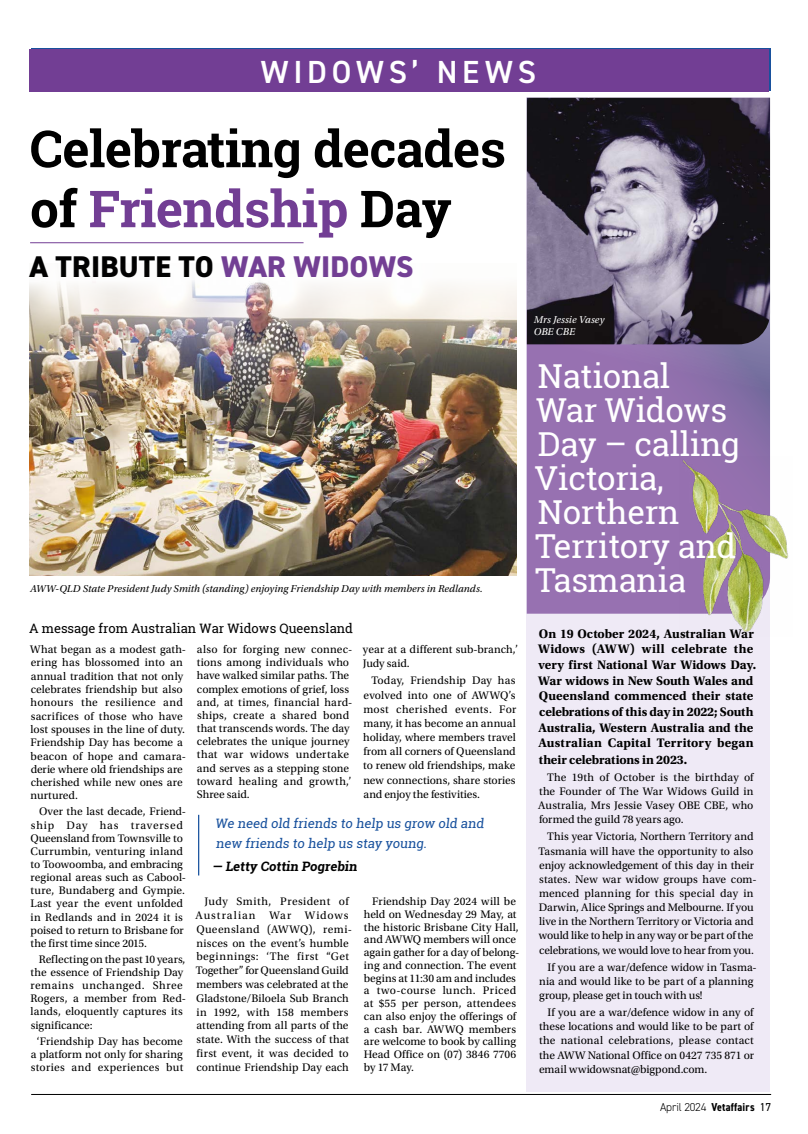
<style>
.page{position:relative;width:808px;height:1134px;background:#fff}
.page>*{position:absolute;margin:0;border:0;box-sizing:border-box;transform-origin:0 0}
.v_H2{font:700 51px/60px "Roboto Slab";letter-spacing:-.01em;color:#000}
.v_H3{font:33px/34px "Roboto Slab";letter-spacing:-.01em;color:#fff}
.t1{font:600 32px "DIN2014";letter-spacing:.155em;color:#fff}
.v_H2-2{font:800 30px "DIN2014";letter-spacing:.005em;color:#000}
.v_Body_first_para{font:700 13px/15.8px "Utopia Std";letter-spacing:.005em;color:#000}
.v_Pull_Quote{font:13px/20px "Roboto Slab";color:#18519d}
.v_Intro_Para{font:13px "Roboto Slab";color:#000}
.v_Pull_Quote-2{font:700 13px "Roboto Slab";color:#000}
.v_Body{font:11.5px/13.1px "Utopia Std";letter-spacing:.005em;color:#000}
.v_Body_-_no_indent{font:11.5px/13.3px "Utopia Std";letter-spacing:.01em;color:#000}
.t2{font:700 condensed 11.5px "DIN2014";letter-spacing:.02em;color:#000}
.v_Caption_no_rule{font:italic 10.5px "Utopia Std";letter-spacing:.005em;color:#000}
.v_Caption_no_rule-2{font:italic 10.5px/12px "Utopia Std";color:#fff}
.s1{color:#723e94}
.s2{font-weight:300;font-stretch:normal}
.s3{font-weight:400;font-stretch:normal}
</style>
<div class="page">
<hr style="left:31px;top:1094px;width:740px;height:1px;background:#000">
<div style="left:527px;top:98px;width:243px;height:994px;background:#efeaf6"></div>
<svg style="left:527px;top:344px;width:243px;height:270px;background:#9370af"></svg>
<div style="left:29px;top:49px;width:740px;height:42px;background:#723e94"></div>
<img style="left:29px;top:542px;width:488px;height:34px">
<img style="left:29px;top:281px;width:488px;height:261px">
<hr style="left:30px;top:242px;width:273px;height:1px;background:#723e94">
<img style="left:527px;top:98px;width:243px;height:246px">
<hr style="left:198px;top:815px;width:1px;height:60px;background:#18519d">
<img style="left:679px;top:456px;width:109px;height:176px">
<h3 class="t1" style="left:261px;top:50px;width:277px">WIDOWS’ NEWS</h3>
<h3 class="t1" style="left:352px;top:50px;width:101px">NEWS</h3>
<p class="v_H2" style="left:30px;top:118px;width:477px">Celebrating decades of <span class="s1">Friendship</span> Day</p>
<p class="v_H2-2" style="left:30px;top:247px;width:385px">A TRIBUTE TO <span class="s1">WAR WIDOWS</span></p>
<p class="v_Caption_no_rule" style="left:30px;top:583px;width:454px">AWW-QLD State President Judy Smith (standing) enjoying Friendship Day with members in Redlands.</p>
<p class="v_Intro_Para" style="left:29px;top:619px;width:325px">A message from Australian War Widows Queensland</p>
<p class="v_Body_-_no_indent" style="left:30px;top:643px;width:157px">What began as a modest gath&shy;ering has blossomed into an annual tradition that not only celebrates friendship but also honours the resilience and sacrifices of those who have lost spouses in the line of duty.<br>Friendship Day has become a beacon of hope and camara&shy;derie where old friendships are cherished while new ones are nurtured.</p>
<p class="v_Body" style="left:30px;top:805px;width:157px;text-indent:9px">Over the last decade, Friend&shy;ship Day has traversed<br>Queensland from Townsville to<br>Currumbin, venturing inland to Toowoomba, and embracing regional areas such as Cabool&shy;ture, Bundaberg and Gympie.<br>Last year the event unfolded in Redlands and in 2024 it is poised to return to Brisbane for the first time since 2015.</p>
<p class="v_Body" style="left:30px;top:953px;width:157px;text-indent:9px">Reflecting on the past 10 years, the essence of Friendship Day remains unchanged. Shree<br>Rogers, a member from Red&shy;lands, eloquently captures its significance:</p>
<p class="v_Body" style="left:31px;top:1034px;width:154px;text-align:center">‘Friendship Day has become a platform not only for sharing stories and experiences but</p>
<p class="v_Body" style="left:197px;top:643px;width:157px">also for forging new connec&shy;tions among individuals who have walked similar paths. The complex emotions of grief, loss and, at times, financial hard&shy;ships, create a shared bond that transcends words. The day celebrates the unique journey that war widows undertake and serves as a stepping stone toward healing and growth,’<br>Shree said.</p>
<p class="v_Body" style="left:363px;top:642px;width:157px;line-height:14.2px">year at a different sub-branch,’<br>Judy said.</p>
<p class="v_Body" style="left:363px;top:674px;width:155px;line-height:14.2px;text-align:justify;text-indent:8px">Today, Friendship Day has evolved into one of AWWQ’s most cherished events. For many, it has become an annual holiday, where members travel from all corners of Queensland to renew old friendships, make new connections, share stories and enjoy the festivities.</p>
<p class="v_Pull_Quote" style="left:215px;top:813px;width:272px">We need old friends to help us grow old and new friends to help us stay young.</p>
<p class="v_Pull_Quote-2" style="left:212px;top:858px;width:149px">— Letty Cottin Pogrebin</p>
<p class="v_Body" style="left:196px;top:895px;width:158px;line-height:13.8px;text-align:center">Judy Smith, President of<br>Australian War Widows<br>Queensland (AWWQ), remi&shy;nisces on the event’s humble beginnings: ‘The first “Get<br>Together” for Queensland Guild members was celebrated at the<br>Gladstone/Biloela Sub Branch in 1992, with 158 members attending from all parts of the state. With the success of that first event, it was decided to continue Friendship Day each</p>
<p class="v_Body" style="left:364px;top:895px;width:157px;line-height:12.7px;text-indent:9px">Friendship Day 2024 will be held on Wednesday 29 May, at the historic Brisbane City Hall, and AWWQ members will once again gather for a day of belong&shy;ing and connection. The event begins at 11:30 am and includes a two-course lunch. Priced at $55 per person, attendees can also enjoy the offerings of a cash bar. AWWQ members are welcome to book by calling<br>Head Office on (07) 3846 7706 by 17 May.</p>
<p class="v_Caption_no_rule-2" style="left:534px;top:314px;width:72px">Mrs Jessie Vasey<br>OBE CBE</p>
<p class="v_H3" style="left:534px;top:359px;width:207px">National<br>War Widows<br>Day – calling<br>Victoria,<br>Northern<br>Territory and<br>Tasmania</p>
<p class="v_Body_first_para" style="left:538px;top:626px;width:219px">On 19 October 2024, Australian War Widows (AWW) will celebrate the very first National War Widows Day.<br>War widows in New South Wales and Queensland commenced their state celebrations of this day in 2022; South Australia, Western Australia and the Australian Capital Territory began their celebrations in 2023.</p>
<p class="v_Body" style="left:538px;top:770px;width:217px;line-height:14.1px;text-align:justify;text-indent:9px">The 19th of October is the birthday of the Founder of The War Widows Guild in Australia, Mrs Jessie Vasey OBE CBE, who formed the guild 78 years ago.</p>
<p class="v_Body" style="left:539px;top:830px;width:220px;line-height:14.1px;text-align:center">This year Victoria, Northern Territory and Tasmania will have the opportunity to also enjoy acknowledgement of this day in their states. New war widow groups have com&shy;menced planning for this special day in Darwin, Alice Springs and Melbourne. If you live in the Northern Territory or Victoria and would like to help in any way or be part of the celebrations, we would love to hear from you.</p>
<p class="v_Body" style="left:539px;top:960px;width:219px;line-height:14.1px;text-indent:8px">If you are a war/defence widow in Tasma&shy;nia and would like to be part of a planning group, please get in touch with us!</p>
<p class="v_Body" style="left:539px;top:1005px;width:217px;line-height:14.4px;text-align:justify;text-indent:8px">If you are a war/defence widow in any of these locations and would like to be part of the national celebrations, please contact the AWW National Office on 0427 735 871 or email wwidowsnat@bigpond.com.</p>
<p class="t2" style="left:660px;top:1099px;width:112px"><span class="s2">April 2024</span> Vetaffairs <span class="s3">17</span></p>
</div>
